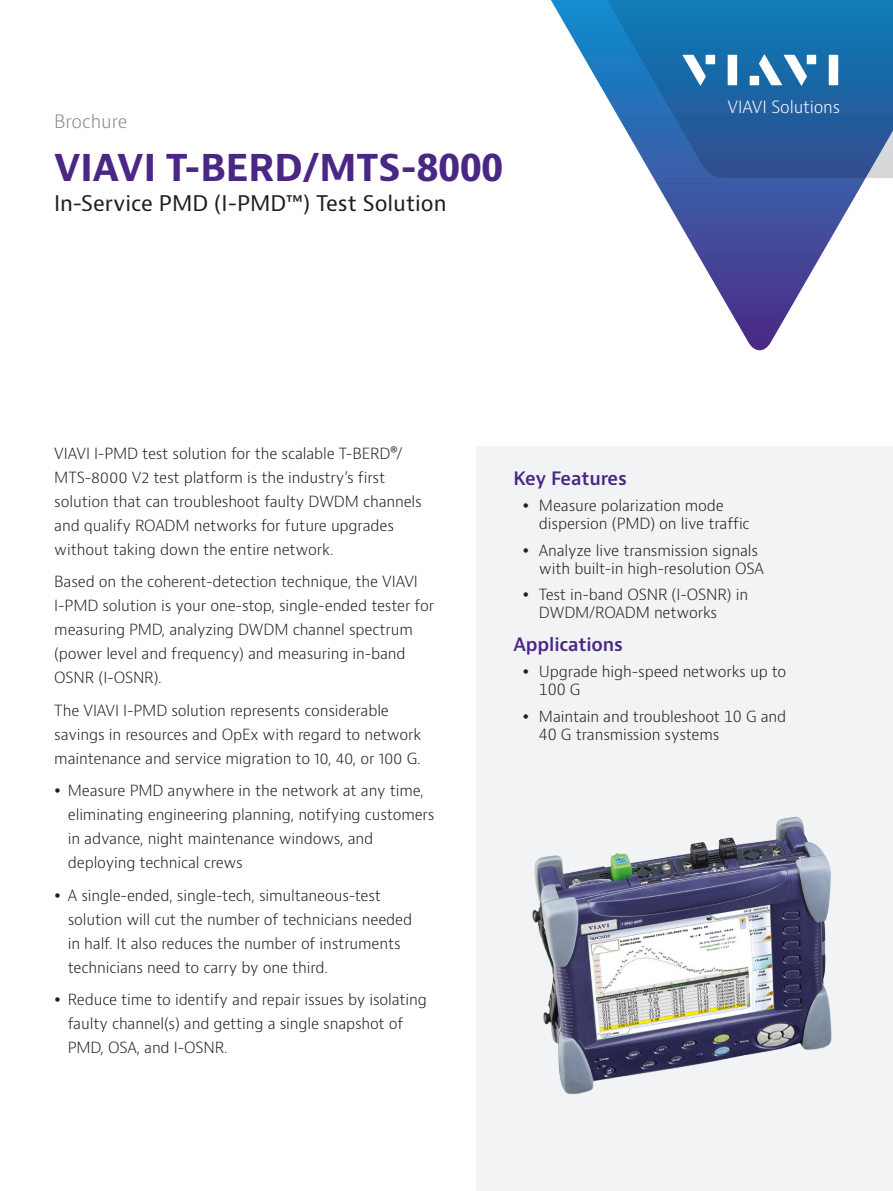
<style>
.page{position:relative;width:893px;height:1191px;background:#fff}
.page>*{position:absolute;margin:0;border:0;box-sizing:border-box;transform-origin:0 0}
.H1_Brand_Sub-Brand_2{font:700 36px "Bernino Sans";color:#4a2785}
.H3_Product_Descripto{font:21px "Bernino Sans";color:#231f20}
.H2_Bullet_Heading_Pu{font:600 18px "Bernino Sans";letter-spacing:-.01em;color:#4a2785}
.P_DocType{font:300 18px "Bernino Sans";color:#87898c}
.t1{font:300 16.5px "Bernino Sans";letter-spacing:-.01em;color:#fff}
.P_10_16{font:300 15px/24px "Bernino Sans";letter-spacing:-.01em;color:#231f20}
</style>
<div class="page">
<svg style="left:653px;top:178px;width:213px;height:172px"></svg>
<svg style="left:551px;top:0;width:342px;height:178px"></svg>
<svg style="left:682px;top:55px;width:24px;height:31px"></svg>
<div style="left:706px;top:55px;width:9px;height:9px;background:#fff"></div>
<div style="left:728px;top:55px;width:9px;height:30px;background:#fff"></div>
<div style="left:807px;top:55px;width:9px;height:9px;background:#fff"></div>
<div style="left:829px;top:55px;width:9px;height:30px;background:#fff"></div>
<svg style="left:759px;top:54px;width:48px;height:32px"></svg>
<div style="left:750px;top:76px;width:9px;height:9px;background:#fff"></div>
<div style="left:477px;top:446px;width:416px;height:745px;background:#f2f3f4"></div>
<img style="left:476px;top:755px;width:356px;height:422px">
<p class="P_DocType" style="left:54px;top:110px;width:75px">Brochure</p>
<p class="H1_Brand_Sub-Brand_2" style="left:54px;top:145px;width:451px">VIAVI T-BERD/MTS-8000</p>
<p class="H3_Product_Descripto" style="left:54px;top:190px;width:394px">In-Service PMD (I-PMD™) Test Solution</p>
<p class="t1" style="left:728px;top:96px;width:114px">VIAVI Solutions</p>
<p class="P_10_16" style="left:54px;top:441px;width:369px">VIAVI I-PMD test solution for the scalable T-BERD®/ MTS-8000 V2 test platform is the industry’s first solution that can troubleshoot faulty DWDM channels and qualify ROADM networks for future upgrades without taking down the entire network.</p>
<p class="P_10_16" style="left:54px;top:570px;width:381px">Based on the coherent-detection technique, the VIAVI I-PMD solution is your one-stop, single-ended tester for measuring PMD, analyzing DWDM channel spectrum (power level and frequency) and measuring in-band OSNR (I-OSNR).</p>
<p class="P_10_16" style="left:54px;top:698px;width:369px">The VIAVI I-PMD solution represents considerable savings in resources and OpEx with regard to network maintenance and service migration to 10, 40, or 100 G.</p>
<p class="P_10_16" style="left:68px;top:779px;width:368px">Measure PMD anywhere in the network at any time, eliminating engineering planning, notifying customers in advance, night maintenance windows, and deploying technical crews</p>
<p class="P_10_16" style="left:68px;top:883px;width:346px">A single-ended, single-tech, simultaneous-test solution will cut the number of technicians needed in half. It also reduces the number of instruments technicians need to carry by one third.</p>
<p class="P_10_16" style="left:68px;top:988px;width:361px">Reduce time to identify and repair issues by isolating faulty channel(s) and getting a single snapshot of<br>PMD, OSA, and I-OSNR.</p>
<p class="H2_Bullet_Heading_Pu" style="left:513px;top:466px;width:115px">Key Features</p>
<p class="P_10_16" style="left:539px;top:497px;width:212px;line-height:18px">Measure polarization mode dispersion (PMD) on live traffic</p>
<p class="P_10_16" style="left:539px;top:541px;width:226px;line-height:18px">Analyze live transmission signals with built-in high-resolution OSA</p>
<p class="P_10_16" style="left:539px;top:586px;width:211px;line-height:18px">Test in-band OSNR (I-OSNR) in<br>DWDM/ROADM networks</p>
<p class="H2_Bullet_Heading_Pu" style="left:513px;top:632px;width:111px">Applications</p>
<p class="P_10_16" style="left:539px;top:663px;width:249px;line-height:18px">Upgrade high-speed networks up to<br>100 G</p>
<p class="P_10_16" style="left:539px;top:707px;width:249px;line-height:18px">Maintain and troubleshoot 10 G and<br>40 G transmission systems</p>
</div>
